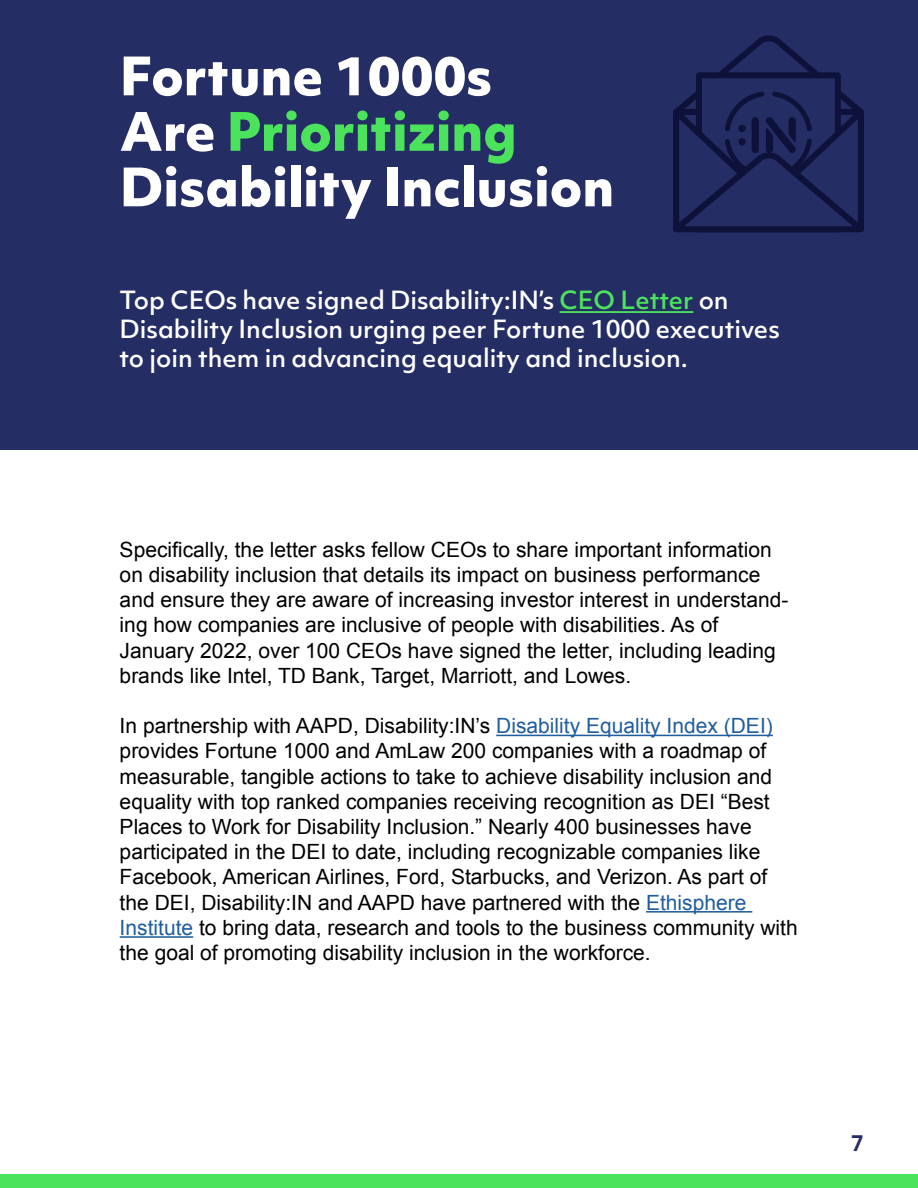
<style>
.page{position:relative;width:918px;height:1188px;background:#fff}
.page>*{position:absolute;margin:0;border:0;box-sizing:border-box;transform-origin:0 0}
.t1{font:800 51px/55.5px "Objektiv Mk 1";color:#fff}
.t2{font:500 24px/28.8px "Objektiv Mk 1";color:#fff}
.t3{font:21px/25.2px "Arial";color:#000}
.t4{font:700 21px "Objektiv Mk 1";color:#252d65}
.s1{color:#4ce35c}
.s2{color:#215e9e}
</style>
<div class="page">
<div style="left:0;top:0;width:918px;height:450px;background:#252d65"></div>
<hr style="left:560px;top:311px;width:133px;height:2px;background:#4ce35c">
<div style="left:0;top:1174px;width:918px;height:14px;background:#4ce35c"></div>
<svg style="left:673px;top:35px;width:191px;height:198px"></svg>
<hr style="left:496px;top:735px;width:277px;height:1px;background:#215e9e">
<hr style="left:646px;top:911px;width:106px;height:2px;background:#215e9e">
<hr style="left:120px;top:936px;width:73px;height:2px;background:#215e9e">
<h2 class="t1" style="left:120px;top:47px;width:496px">Fortune 1000s<br>Are <span class="s1">Prioritizing<br></span>Disability Inclusion</h2>
<h3 class="t2" style="left:120px;top:285px;width:662px">Top CEOs have signed Disability:IN’s <span class="s1">CEO Letter</span> on<br>Disability Inclusion urging peer Fortune 1000 executives to join them in advancing equality and inclusion.</h3>
<p class="t3" style="left:120px;top:537px;width:670px">Specifically, the letter asks fellow CEOs to share important information on disability inclusion that details its impact on business performance and ensure they are aware of increasing investor interest in understand&shy;ing how companies are inclusive of people with disabilities. As of January 2022, over 100 CEOs have signed the letter, including leading brands like Intel, TD Bank, Target, Marriott, and Lowes.</p>
<p class="t3" style="left:120px;top:713px;width:680px">In partnership with AAPD, Disability:IN’s <span class="s2">Disability Equality Index (DEI) </span>provides Fortune 1000 and AmLaw 200 companies with a roadmap of measurable, tangible actions to take to achieve disability inclusion and equality with top ranked companies receiving recognition as DEI “Best Places to Work for Disability Inclusion.” Nearly 400 businesses have participated in the DEI to date, including recognizable companies like Facebook, American Airlines, Ford, Starbucks, and Verizon. As part of the DEI, Disability:IN and AAPD have partnered with the <span class="s2">Ethisphere Institute</span> to bring data, research and tools to the business community with the goal of promoting disability inclusion in the workforce.</p>
<p class="t4" style="left:851px;top:1128px;width:15px">7</p>
</div>
